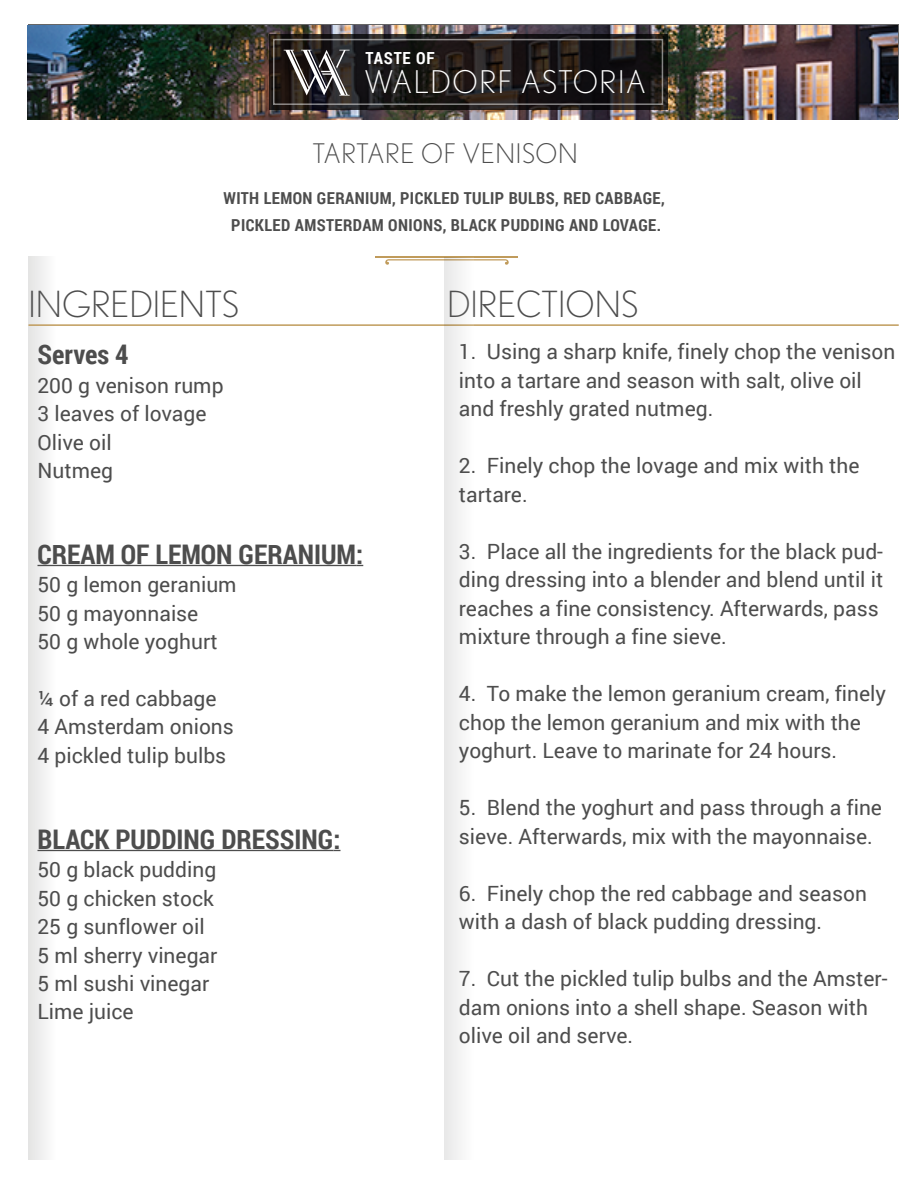
<style>
.page{position:relative;width:918px;height:1188px;background:#fff}
.page>*{position:absolute;margin:0;border:0;box-sizing:border-box;transform-origin:0 0}
.t1{font:300 36px "Nobel";color:#4d4d4d}
.t2{font:300 31.2px "Nobel";letter-spacing:.05em;color:#fff}
.t3{font:700 27px "Roboto Condensed";color:#4d4d4d}
.t4{font:300 27px "Nobel";letter-spacing:.025em;color:#4d4d4d}
.t5{font:21px/28.5px "Roboto";color:#4d4d4d}
.t6{font:700 16.65px "Roboto Condensed";letter-spacing:.05em;color:#fff}
.t7{font:700 16.5px/27px "Roboto Condensed";letter-spacing:.025em;color:#4d4d4d;text-align:center}
</style>
<div class="page">
<img style="left:27px;top:25px;width:870px;height:95px">
<svg style="left:269px;top:34px;width:399px;height:75px"></svg>
<svg style="left:284px;top:50px;width:66px;height:46px"></svg>
<svg style="left:385px;top:259px;width:124px;height:6px"></svg>
<hr style="left:376px;top:256px;width:142px;height:2px;background:#c09b5b">
<div style="left:28px;top:256px;width:28px;height:904px;background:#f0f0f0"></div>
<hr style="left:28px;top:324px;width:871px;height:2px;background:#c09b5b">
<div style="left:445px;top:258px;width:28px;height:902px;background:#f3f3f3"></div>
<hr style="left:38px;top:565px;width:318px;height:1px;background:#4d4d4d">
<hr style="left:38px;top:850px;width:295px;height:1px;background:#4d4d4d">
<p class="t6" style="left:365px;top:47px;width:71px">TASTE OF</p>
<h2 class="t2" style="left:364px;top:63px;width:283px">WALDORF ASTORIA</h2>
<p class="t4" style="left:313px;top:137px;width:267px">TARTARE OF VENISON</p>
<p class="t7" style="left:224px;top:184px;width:443px">WITH LEMON GERANIUM, PICKLED TULIP BULBS, RED CABBAGE,<br>PICKLED AMSTERDAM ONIONS, BLACK PUDDING AND LOVAGE.</p>
<h1 class="t1" style="left:28px;top:282px;width:212px">INGREDIENTS</h1>
<h1 class="t1" style="left:447px;top:282px;width:193px">DIRECTIONS</h1>
<p class="t3" style="left:38px;top:335px;width:93px">Serves 4</p>
<p class="t5" style="left:38px;top:370px;width:188px">200 g venison rump<br>3 leaves of lovage<br>Olive oil<br>Nutmeg</p>
<p class="t3" style="left:38px;top:535px;width:327px">CREAM OF LEMON GERANIUM:</p>
<p class="t5" style="left:38px;top:569px;width:201px">50 g lemon geranium<br>50 g mayonnaise<br>50 g whole yoghurt</p>
<p class="t5" style="left:38px;top:683px;width:198px">¼ of a red cabbage<br>4 Amsterdam onions<br>4 pickled tulip bulbs</p>
<p class="t3" style="left:38px;top:820px;width:305px">BLACK PUDDING DRESSING:</p>
<p class="t5" style="left:38px;top:854px;width:181px">50 g black pudding<br>50 g chicken stock<br>25 g sunflower oil<br>5 ml sherry vinegar<br>5 ml sushi vinegar<br>Lime juice</p>
<p class="t5" style="left:459px;top:337px;width:438px">1. Using a sharp knife, finely chop the venison into a tartare and season with salt, olive oil and freshly grated nutmeg.</p>
<p class="t5" style="left:459px;top:451px;width:402px">2. Finely chop the lovage and mix with the tartare.</p>
<p class="t5" style="left:459px;top:536px;width:426px">3. Place all the ingredients for the black pud&shy;ding dressing into a blender and blend until it reaches a fine consistency. Afterwards, pass mixture through a fine sieve.</p>
<p class="t5" style="left:459px;top:679px;width:429px">4. To make the lemon geranium cream, finely chop the lemon geranium and mix with the yoghurt. Leave to marinate for 24 hours.</p>
<p class="t5" style="left:459px;top:793px;width:425px">5. Blend the yoghurt and pass through a fine sieve. Afterwards, mix with the mayonnaise.</p>
<p class="t5" style="left:459px;top:878px;width:409px">6. Finely chop the red cabbage and season with a dash of black pudding dressing.</p>
<p class="t5" style="left:459px;top:964px;width:430px">7. Cut the pickled tulip bulbs and the Amster&shy;dam onions into a shell shape. Season with olive oil and serve.</p>
</div>
